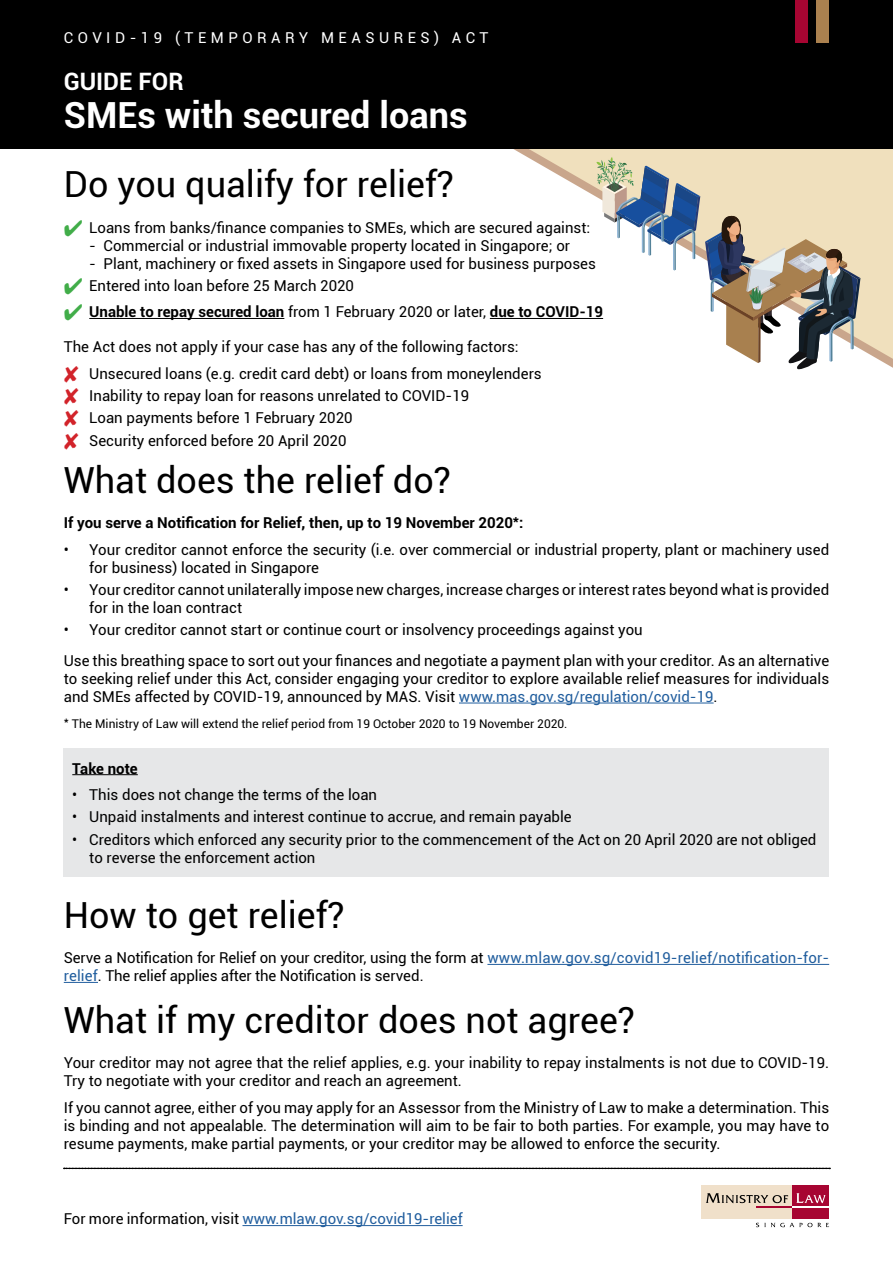
<style>
.page{position:relative;width:893px;height:1263px;background:#fff}
.page>*{position:absolute;margin:0;border:0;box-sizing:border-box;transform-origin:0 0}
.t1{font:36px "Roboto";color:#000}
.t2{font:700 36px "Roboto";color:#fff}
.t3{font:700 24px "Roboto";color:#fff}
.t4{font:15px/18px "Roboto";color:#000}
.t5{font:700 15px "Roboto";color:#000}
.t6{font:15px "Roboto";color:#215e9e}
.t7{font:15px "Roboto";letter-spacing:.3em;color:#fff}
.t8{font:12px "Roboto";color:#000}
.s1{color:#41ad49}
.s2{font-weight:400}
.s3{color:#d2232a}
.s4{color:#215e9e}
.s5{color:#000}
</style>
<div class="page">
<hr style="left:89px;top:318px;width:195px;height:1px;background:#000">
<hr style="left:459px;top:703px;width:255px;height:1px;background:#215e9e">
<hr style="left:487px;top:964px;width:342px;height:1px;background:#215e9e">
<hr style="left:64px;top:982px;width:34px;height:1px;background:#215e9e">
<div style="left:64px;top:748px;width:765px;height:128px;background:#e6e7e8"></div>
<hr style="left:72px;top:774px;width:66px;height:1px;background:#000">
<svg style="left:489px;top:149px;width:404px;height:219px"></svg>
<svg style="left:596px;top:157px;width:264px;height:213px"></svg>
<div style="left:0;top:0;width:893px;height:149px;background:#000"></div>
<div style="left:702px;top:1185px;width:90px;height:33px;background:#f0e0ca"></div>
<div style="left:792px;top:1185px;width:37px;height:33px;background:#a70532"></div>
<svg style="left:706px;top:1193px;width:82px;height:10px"></svg>
<svg style="left:796px;top:1193px;width:29px;height:10px"></svg>
<hr style="left:756px;top:1206px;width:36px;height:2px;background:#a70532">
<hr style="left:792px;top:1206px;width:37px;height:2px;background:#fff">
<svg style="left:756px;top:1223px;width:73px;height:4px"></svg>
<hr style="left:242px;top:1225px;width:221px;height:1px;background:#215e9e">
<svg style="left:64px;top:1168px;width:766px;height:1px"></svg>
<div style="left:795px;top:0;width:13px;height:43px;background:#a70532"></div>
<div style="left:816px;top:0;width:13px;height:43px;background:#ab814f"></div>
<p class="t7" style="left:64px;top:27px;width:426px">COVID-19 (TEMPORARY MEASURES) ACT</p>
<h2 class="t3" style="left:64px;top:65px;width:121px">GUIDE FOR</h2>
<h1 class="t2" style="left:64px;top:89px;width:405px">SMEs with secured loans</h1>
<h1 class="t1" style="left:64px;top:159px;width:392px">Do you qualify for relief?</h1>
<p class="t4" style="left:64px;top:218px;width:528px"><span class="s1">✔</span> Loans from banks/finance companies to SMEs, which are secured against:</p>
<p class="t4" style="left:89px;top:236px;width:482px">- Commercial or industrial immovable property located in Singapore; or</p>
<p class="t4" style="left:89px;top:254px;width:508px">- Plant, machinery or fixed assets in Singapore used for business purposes</p>
<p class="t4" style="left:64px;top:276px;width:292px"><span class="s1">✔</span> Entered into loan before 25 March 2020</p>
<p class="t5" style="left:64px;top:301px;width:541px"><span class="s1">✔</span> Unable to repay secured loan <span class="s2">from 1 February 2020 or later,</span> due to COVID-19</p>
<p class="t4" style="left:64px;top:333px;width:479px;line-height:26.5px">The Act does not apply if your case has any of the following factors:<br><span class="s3">✘</span> Unsecured loans (e.g. credit card debt) or loans from moneylenders</p>
<p class="t4" style="left:64px;top:384px;width:407px;line-height:22.2px"><span class="s3">✘</span> Inability to repay loan for reasons unrelated to COVID-19 <span class="s3">✘</span> Loan payments before 1 February 2020<br><span class="s3">✘</span> Security enforced before 20 April 2020</p>
<h1 class="t1" style="left:64px;top:455px;width:389px">What does the relief do?</h1>
<p class="t5" style="left:64px;top:512px;width:461px">If you serve a Notification for Relief, then, up to 19 November 2020*:</p>
<p class="t4" style="left:89px;top:540px;width:741px;text-indent:-26px">• Your creditor cannot enforce the security (i.e. over commercial or industrial property, plant or machinery used for business) located in Singapore</p>
<p class="t4" style="left:89px;top:580px;width:741px;text-indent:-26px">• Your creditor cannot unilaterally impose new charges, increase charges or interest rates beyond what is provided for in the loan contract</p>
<p class="t4" style="left:64px;top:614px;width:767px;line-height:30.8px">• Your creditor cannot start or continue court or insolvency proceedings against you<br>Use this breathing space to sort out your finances and negotiate a payment plan with your creditor. As an alternative</p>
<p class="t4" style="left:64px;top:669px;width:767px">to seeking relief under this Act, consider engaging your creditor to explore available relief measures for individuals and SMEs affected by COVID-19, announced by MAS. Visit <span class="s4">www.mas.gov.sg/regulation/covid-19</span>.</p>
<p class="t8" style="left:64px;top:716px;width:505px">* The Ministry of Law will extend the relief period from 19 October 2020 to 19 November 2020.</p>
<p class="t5" style="left:72px;top:758px;width:67px">Take note</p>
<p class="t4" style="left:72px;top:785px;width:306px">• This does not change the terms of the loan</p>
<p class="t4" style="left:72px;top:807px;width:501px">• Unpaid instalments and interest continue to accrue, and remain payable</p>
<p class="t4" style="left:89px;top:830px;width:729px;text-indent:-17px">• Creditors which enforced any security prior to the commencement of the Act on 20 April 2020 are not obliged to reverse the enforcement action</p>
<h1 class="t1" style="left:64px;top:890px;width:282px">How to get relief?</h1>
<p class="t4" style="left:64px;top:948px;width:767px">Serve a Notification for Relief on your creditor, using the form at <span class="s4">www.mlaw.gov.sg/covid19-relief/notification-for&shy;relief</span>. The relief applies after the Notification is served.</p>
<h1 class="t1" style="left:64px;top:995px;width:573px">What if my creditor does not agree?</h1>
<p class="t4" style="left:64px;top:1053px;width:767px">Your creditor may not agree that the relief applies, e.g. your inability to repay instalments is not due to COVID-19.<br>Try to negotiate with your creditor and reach an agreement.</p>
<p class="t4" style="left:64px;top:1098px;width:767px;text-align:justify">If you cannot agree, either of you may apply for an Assessor from the Ministry of Law to make a determination. This is binding and not appealable. The determination will aim to be fair to both parties. For example, you may have to resume payments, make partial payments, or your creditor may be allowed to enforce the security.</p>
<p class="t6" style="left:64px;top:1208px;width:400px"><span class="s5">For more information, visit</span> www.mlaw.gov.sg/covid19-relief</p>
</div>
